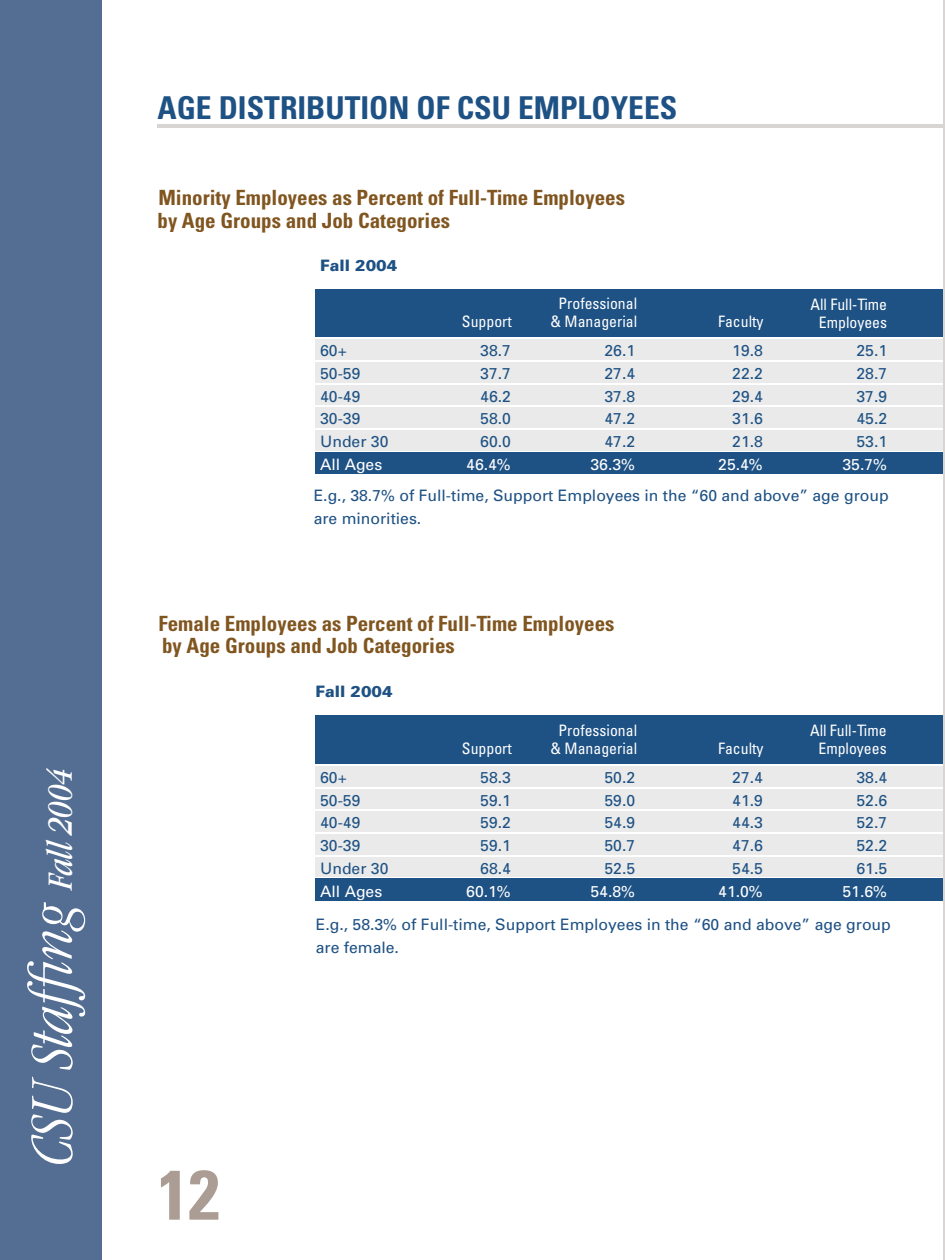
<style>
.page{position:relative;width:945px;height:1260px;background:#fff}
.page>*{position:absolute;margin:0;border:0;box-sizing:border-box;transform-origin:0 0}
.t1{font:700 condensed 70px "Univers";color:#ab9d94}
.t2{font:italic 300 condensed 63px "Garamond";color:#fff}
.t3{font:700 condensed 31.5px "Univers";color:#1e5184}
.t4{font:700 condensed 21px/22.8px "Univers";color:#805520}
.t5{font:15.75px/22.8px "Univers";color:#1e5184}
.t6{font:condensed 15.75px/18.4px "Univers";color:#fff;text-align:center}
.t7{font:15.75px "Univers";color:#fff}
.t8{font:900 15.75px "Univers";color:#1e5184}
.s1{font-weight:400;font-size:36.75px}
</style>
<div class="page">
<div style="left:0;top:0;width:102px;height:1260px;background:#536e92"></div>
<div style="left:315px;top:716px;width:630px;height:49px;background:#1e5184"></div>
<div style="left:315px;top:765px;width:630px;height:129px;background:#e9eae9"></div>
<hr style="left:311px;top:787px;width:634px;height:2px;background:#fff">
<hr style="left:311px;top:810px;width:634px;height:1px;background:#fff">
<hr style="left:311px;top:832px;width:634px;height:2px;background:#fff">
<hr style="left:311px;top:855px;width:634px;height:2px;background:#fff">
<hr style="left:311px;top:878px;width:634px;height:1px;background:#fff">
<div style="left:315px;top:879px;width:630px;height:22px;background:#1e5184"></div>
<hr style="left:311px;top:764px;width:634px;height:2px;background:#fff">
<div style="left:315px;top:289px;width:630px;height:50px;background:#1e5184"></div>
<div style="left:315px;top:338px;width:630px;height:133px;background:#e9eae9"></div>
<hr style="left:311px;top:360px;width:634px;height:2px;background:#fff">
<hr style="left:311px;top:383px;width:634px;height:2px;background:#fff">
<hr style="left:311px;top:405px;width:634px;height:2px;background:#fff">
<hr style="left:311px;top:428px;width:634px;height:2px;background:#fff">
<hr style="left:311px;top:451px;width:634px;height:2px;background:#fff">
<div style="left:315px;top:452px;width:630px;height:23px;background:#1e5184"></div>
<hr style="left:312px;top:474px;width:633px;height:2px;background:#fff">
<hr style="left:311px;top:337px;width:634px;height:2px;background:#fff">
<hr style="left:944px;top:0;width:1px;height:1260px;background:#d8d5d3">
<hr style="left:158px;top:124px;width:787px;height:4px;background:#d8d5d3">
<h2 class="t2" style="left:18px;top:1166px;width:399px;rotate:-90deg">CSU Staffing <span class="s1">Fall 2004</span></h2>
<h3 class="t3" style="left:158px;top:88px;width:521px">AGE DISTRIBUTION OF CSU EMPLOYEES</h3>
<h3 class="t4" style="left:158px;top:186px;width:469px">Minority Employees as Percent of Full-Time Employees by Age Groups and Job Categories</h3>
<p class="t8" style="left:320px;top:256px;width:79px">Fall 2004</p>
<p class="t6" style="left:462px;top:312px;width:51px">Support</p>
<p class="t6" style="left:551px;top:294px;width:88px">Professional &amp; Managerial</p>
<p class="t6" style="left:718px;top:312px;width:47px">Faculty</p>
<p class="t6" style="left:811px;top:295px;width:78px">All Full-Time<br>Employees</p>
<p class="t5" style="left:320px;top:339px;width:28px">60+</p>
<p class="t5" style="left:480px;top:339px;width:32px">38.7</p>
<p class="t5" style="left:605px;top:339px;width:32px">26.1</p>
<p class="t5" style="left:732px;top:339px;width:32px">19.8</p>
<p class="t5" style="left:857px;top:339px;width:32px">25.1</p>
<p class="t5" style="left:320px;top:362px;width:42px">50-59</p>
<p class="t5" style="left:480px;top:362px;width:32px">37.7</p>
<p class="t5" style="left:605px;top:362px;width:32px">27.4</p>
<p class="t5" style="left:732px;top:362px;width:32px">22.2</p>
<p class="t5" style="left:857px;top:362px;width:32px">28.7</p>
<p class="t5" style="left:320px;top:384px;width:42px">40-49</p>
<p class="t5" style="left:480px;top:384px;width:32px">46.2</p>
<p class="t5" style="left:605px;top:384px;width:32px">37.8</p>
<p class="t5" style="left:732px;top:384px;width:32px">29.4</p>
<p class="t5" style="left:857px;top:384px;width:32px">37.9</p>
<p class="t5" style="left:320px;top:407px;width:42px">30-39</p>
<p class="t5" style="left:480px;top:407px;width:32px">58.0</p>
<p class="t5" style="left:605px;top:407px;width:32px">47.2</p>
<p class="t5" style="left:732px;top:407px;width:32px">31.6</p>
<p class="t5" style="left:857px;top:407px;width:32px">45.2</p>
<p class="t5" style="left:320px;top:430px;width:70px">Under 30</p>
<p class="t5" style="left:480px;top:430px;width:32px">60.0</p>
<p class="t5" style="left:605px;top:430px;width:32px">47.2</p>
<p class="t5" style="left:732px;top:430px;width:32px">21.8</p>
<p class="t5" style="left:857px;top:430px;width:32px">53.1</p>
<p class="t7" style="left:320px;top:455px;width:64px">All Ages</p>
<p class="t7" style="left:466px;top:455px;width:46px">46.4%</p>
<p class="t7" style="left:591px;top:455px;width:46px">36.3%</p>
<p class="t7" style="left:718px;top:455px;width:46px">25.4%</p>
<p class="t7" style="left:843px;top:455px;width:46px">35.7%</p>
<p class="t5" style="left:314px;top:484px;width:577px">E.g., 38.7% of Full-time, Support Employees in the “60 and above” age group are minorities.</p>
<h3 class="t4" style="left:158px;top:611px;width:458px">Female Employees as Percent of Full-Time Employees by Age Groups and Job Categories</h3>
<p class="t8" style="left:316px;top:681px;width:79px">Fall 2004</p>
<p class="t6" style="left:462px;top:739px;width:51px">Support</p>
<p class="t6" style="left:551px;top:721px;width:88px">Professional &amp; Managerial</p>
<p class="t6" style="left:718px;top:739px;width:47px">Faculty</p>
<p class="t6" style="left:810px;top:720px;width:78px">All Full-Time<br>Employees</p>
<h1 class="t1" style="left:157px;top:1152px;width:64px">12</h1>
<p class="t5" style="left:320px;top:766px;width:28px">60+</p>
<p class="t5" style="left:480px;top:766px;width:32px">58.3</p>
<p class="t5" style="left:605px;top:766px;width:32px">50.2</p>
<p class="t5" style="left:732px;top:766px;width:32px">27.4</p>
<p class="t5" style="left:857px;top:766px;width:32px">38.4</p>
<p class="t5" style="left:320px;top:788px;width:42px">50-59</p>
<p class="t5" style="left:480px;top:788px;width:32px">59.1</p>
<p class="t5" style="left:605px;top:788px;width:32px">59.0</p>
<p class="t5" style="left:732px;top:788px;width:32px">41.9</p>
<p class="t5" style="left:857px;top:788px;width:32px">52.6</p>
<p class="t5" style="left:320px;top:811px;width:42px">40-49</p>
<p class="t5" style="left:480px;top:811px;width:32px">59.2</p>
<p class="t5" style="left:605px;top:811px;width:32px">54.9</p>
<p class="t5" style="left:732px;top:811px;width:32px">44.3</p>
<p class="t5" style="left:857px;top:811px;width:32px">52.7</p>
<p class="t5" style="left:320px;top:834px;width:42px">30-39</p>
<p class="t5" style="left:480px;top:834px;width:32px">59.1</p>
<p class="t5" style="left:605px;top:834px;width:32px">50.7</p>
<p class="t5" style="left:732px;top:834px;width:32px">47.6</p>
<p class="t5" style="left:857px;top:834px;width:32px">52.2</p>
<p class="t5" style="left:320px;top:857px;width:70px">Under 30</p>
<p class="t5" style="left:480px;top:857px;width:32px">68.4</p>
<p class="t5" style="left:605px;top:857px;width:32px">52.5</p>
<p class="t5" style="left:732px;top:857px;width:32px">54.5</p>
<p class="t5" style="left:857px;top:857px;width:32px">61.5</p>
<p class="t7" style="left:320px;top:881px;width:64px">All Ages</p>
<p class="t7" style="left:466px;top:881px;width:46px">60.1%</p>
<p class="t7" style="left:591px;top:881px;width:46px">54.8%</p>
<p class="t7" style="left:718px;top:881px;width:46px">41.0%</p>
<p class="t7" style="left:843px;top:881px;width:46px">51.6%</p>
<p class="t5" style="left:316px;top:913px;width:577px">E.g., 58.3% of Full-time, Support Employees in the “60 and above” age group are female.</p>
</div>
